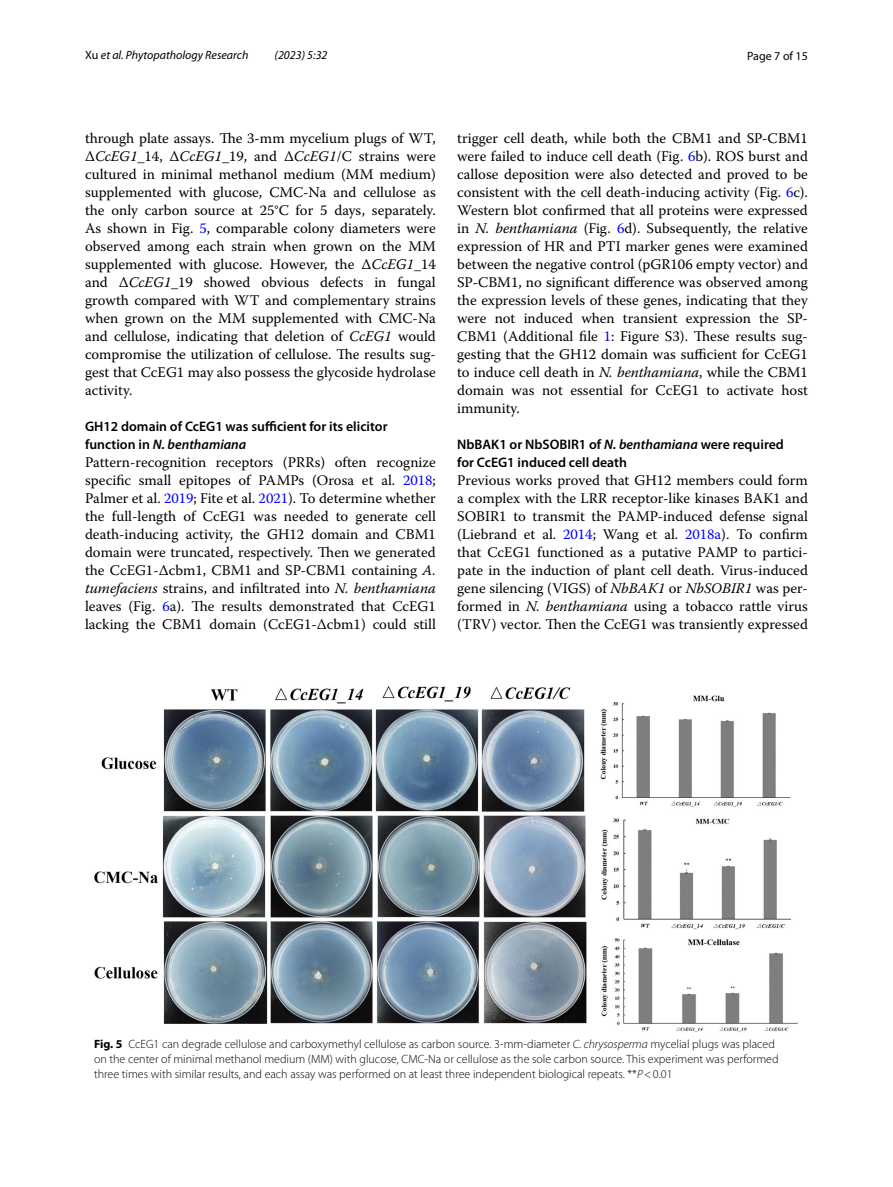
<style>
.page{position:relative;width:893px;height:1187px;background:#fff}
.page>*{position:absolute;margin:0;border:0;box-sizing:border-box;transform-origin:0 0}
.t1{font:14.7px/18px "Warnock Pro";color:#000;text-align:justify}
.t2{font:600 13.8px/18px "Myriad Pro";color:#000}
.t3{font:300 12px/15px "Myriad Pro";color:#000}
.t4{font:italic 12px "Myriad Pro";color:#000}
.t5{font:12px "Myriad Pro";color:#000}
.s1{font-style:normal}
.s2{font-style:italic}
.s3{color:#00f}
.s4{font-weight:700}
</style>
<div class="page">
<img style="left:94px;top:686px;width:704px;height:346px">
<p class="t4" style="left:85px;top:48px;width:165px"><span class="s1">Xu</span> et al. Phytopathology Research</p>
<p class="t4" style="left:275px;top:48px;width:54px">(2023) 5:32</p>
<p class="t5" style="left:747px;top:48px;width:62px">Page 7 of 15</p>
<p class="t1" style="left:85px;top:128px;width:352px">through plate assays. The 3-mm mycelium plugs of WT, Δ<span class="s2">CcEG1</span>_14, Δ<span class="s2">CcEG1</span>_19, and Δ<span class="s2">CcEG1</span>/C strains were cultured in minimal methanol medium (MM medium) supplemented with glucose, CMC-Na and cellulose as the only carbon source at 25°C for 5 days, separately.<br>As shown in Fig. <span class="s3">5</span>, comparable colony diameters were observed among each strain when grown on the MM supplemented with glucose. However, the Δ<span class="s2">CcEG1</span>_14 and Δ<span class="s2">CcEG1</span>_19 showed obvious defects in fungal growth compared with WT and complementary strains when grown on the MM supplemented with CMC-Na and cellulose, indicating that deletion of <span class="s2">CcEG1</span> would compromise the utilization of cellulose. The results sug&shy;gest that CcEG1 may also possess the glycoside hydrolase activity.</p>
<p class="t2" style="left:85px;top:417px;width:304px">GH12 domain of CcEG1 was sufficient for its elicitor function in <span class="s2">N. benthamiana</span></p>
<p class="t1" style="left:85px;top:452px;width:352px">Pattern-recognition receptors (PRRs) often recognize specific small epitopes of PAMPs (Orosa et al. <span class="s3">2018</span>; Palmer et al. <span class="s3">2019</span>; Fite et al. <span class="s3">2021</span>). To determine whether the full-length of CcEG1 was needed to generate cell death-inducing activity, the GH12 domain and CBM1 domain were truncated, respectively. Then we generated the CcEG1-Δcbm1, CBM1 and SP-CBM1 containing <span class="s2">A. tumefaciens</span> strains, and infiltrated into <span class="s2">N. benthamiana </span>leaves (Fig. <span class="s3">6</span>a). The results demonstrated that CcEG1 lacking the CBM1 domain (CcEG1-Δcbm1) could still</p>
<p class="t1" style="left:457px;top:128px;width:352px">trigger cell death, while both the CBM1 and SP-CBM1 were failed to induce cell death (Fig. <span class="s3">6</span>b). ROS burst and callose deposition were also detected and proved to be consistent with the cell death-inducing activity (Fig. <span class="s3">6</span>c).<br>Western blot confirmed that all proteins were expressed in <span class="s2">N. benthamiana</span> (Fig. <span class="s3">6</span>d). Subsequently, the relative expression of HR and PTI marker genes were examined between the negative control (pGR106 empty vector) and SP-CBM1, no significant difference was observed among the expression levels of these genes, indicating that they were not induced when transient expression the SP-CBM1 (Additional file <span class="s3">1</span>: Figure S3). These results sug&shy;gesting that the GH12 domain was sufficient for CcEG1 to induce cell death in <span class="s2">N. benthamiana</span>, while the CBM1 domain was not essential for CcEG1 to activate host immunity.</p>
<p class="t2" style="left:457px;top:435px;width:328px">NbBAK1 or NbSOBIR1 of <span class="s2">N. benthamiana</span> were required for CcEG1 induced cell death</p>
<p class="t1" style="left:457px;top:470px;width:352px">Previous works proved that GH12 members could form a complex with the LRR receptor-like kinases BAK1 and SOBIR1 to transmit the PAMP-induced defense signal (Liebrand et al. <span class="s3">2014</span>; Wang et al. <span class="s3">2018a</span>). To confirm that CcEG1 functioned as a putative PAMP to partici&shy;pate in the induction of plant cell death. Virus-induced gene silencing (VIGS) of <span class="s2">NbBAK1</span> or <span class="s2">NbSOBIR1</span> was per&shy;formed in <span class="s2">N. benthamiana</span> using a tobacco rattle virus (TRV) vector. Then the CcEG1 was transiently expressed</p>
<p class="t3" style="left:94px;top:1036px;width:686px"><span class="s4">Fig. 5</span> CcEG1 can degrade cellulose and carboxymethyl cellulose as carbon source. 3-mm-diameter <span class="s2">C. chrysosperma</span> mycelial plugs was placed on the center of minimal methanol medium (MM) with glucose, CMC-Na or cellulose as the sole carbon source. This experiment was performed three times with similar results, and each assay was performed on at least three independent biological repeats. **<span class="s2">P</span>&lt;0.01</p>
</div>
